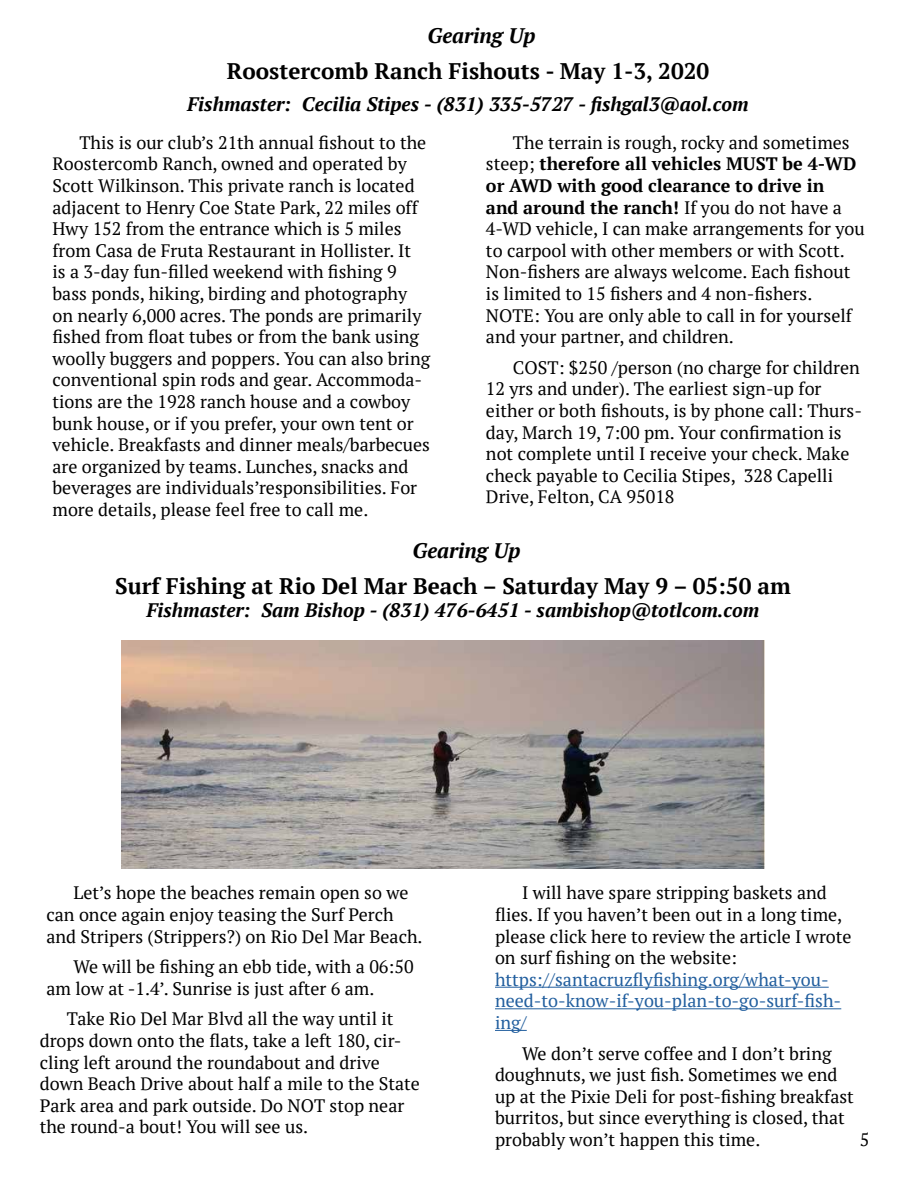
<style>
.page{position:relative;width:918px;height:1188px;background:#fff}
.page>*{position:absolute;margin:0;border:0;box-sizing:border-box;transform-origin:0 0}
.t1{font:700 22.5px "PT Serif";color:#000}
.t2{font:italic 700 21px "PT Serif";color:#000}
.t3{font:italic 700 19.5px "PT Serif";color:#000}
.t4{font:18px/21.6px "PT Serif";color:#000}
.t5{font:18px/21.6px "PT Serif";color:#215e9e}
.s1{font-weight:700}
</style>
<div class="page">
<img style="left:121px;top:640px;width:644px;height:229px">
<hr style="left:495px;top:987px;width:334px;height:1px;background:#215e9e">
<hr style="left:495px;top:1008px;width:346px;height:1px;background:#215e9e">
<hr style="left:495px;top:1030px;width:32px;height:1px;background:#215e9e">
<p class="t2" style="left:427px;top:22px;width:110px">Gearing Up</p>
<p class="t1" style="left:227px;top:56px;width:484px">Roostercomb Ranch Fishouts - May 1-3, 2020</p>
<p class="t3" style="left:187px;top:92px;width:563px">Fishmaster: Cecilia Stipes - (831) 335-5727 - fishgal3@aol.com</p>
<p class="t4" style="left:52px;top:131px;width:379px;text-indent:27px">This is our club’s 21th annual fishout to the Roostercomb Ranch, owned and operated by Scott Wilkinson. This private ranch is located adjacent to Henry Coe State Park, 22 miles off Hwy 152 from the entrance which is 5 miles from Casa de Fruta Restaurant in Hollister. It<br>is a 3-day fun-filled weekend with fishing 9 bass ponds, hiking, birding and photography on nearly 6,000 acres. The ponds are primarily fished from float tubes or from the bank using woolly buggers and poppers. You can also bring conventional spin rods and gear. Accommoda&shy;tions are the 1928 ranch house and a cowboy bunk house, or if you prefer, your own tent or vehicle. Breakfasts and dinner meals/barbecues are organized by teams. Lunches, snacks and beverages are individuals’responsibilities. For more details, please feel free to call me.</p>
<p class="t4" style="left:486px;top:131px;width:380px;text-indent:27px">The terrain is rough, rocky and sometimes steep; <span class="s1">therefore all vehicles MUST be 4-WD or AWD with good clearance to drive in<br>and around the ranch!</span> If you do not have a 4-WD vehicle, I can make arrangements for you to carpool with other members or with Scott.<br>Non-fishers are always welcome. Each fishout is limited to 15 fishers and 4 non-fishers.<br>NOTE: You are only able to call in for yourself and your partner, and children.</p>
<p class="t4" style="left:486px;top:356px;width:377px;text-indent:27px">COST: $250 /person (no charge for children 12 yrs and under). The earliest sign-up for either or both fishouts, is by phone call: Thurs&shy;day, March 19, 7:00 pm. Your confirmation is not complete until I receive your check. Make check payable to Cecilia Stipes, 328 Capelli Drive, Felton, CA 95018</p>
<p class="t2" style="left:412px;top:537px;width:110px">Gearing Up</p>
<p class="t1" style="left:115px;top:571px;width:677px">Surf Fishing at Rio Del Mar Beach – Saturday May 9 – 05:50 am</p>
<p class="t3" style="left:146px;top:597px;width:615px">Fishmaster: Sam Bishop - (831) 476-6451 - sambishop@totlcom.com</p>
<p class="t4" style="left:46px;top:882px;width:378px;text-indent:27px">Let’s hope the beaches remain open so we can once again enjoy teasing the Surf Perch and Stripers (Strippers?) on Rio Del Mar Beach.</p>
<p class="t4" style="left:46px;top:956px;width:369px;text-indent:27px">We will be fishing an ebb tide, with a 06:50 am low at -1.4’. Sunrise is just after 6 am.</p>
<p class="t4" style="left:40px;top:1008px;width:382px;text-indent:27px">Take Rio Del Mar Blvd all the way until it drops down onto the flats, take a left 180, cir&shy;cling left around the roundabout and drive down Beach Drive about half a mile to the State Park area and park outside. Do NOT stop near the round-a bout! You will see us.</p>
<p class="t4" style="left:495px;top:882px;width:358px;text-indent:27px">I will have spare stripping baskets and flies. If you haven’t been out in a long time, please click here to review the article I wrote on surf fishing on the website:</p>
<p class="t5" style="left:495px;top:968px;width:348px">https://santacruzflyfishing.org/what-you&shy;need-to-know-if-you-plan-to-go-surf-fish&shy;ing/</p>
<p class="t4" style="left:495px;top:1042px;width:360px;text-indent:27px">We don’t serve coffee and I don’t bring doughnuts, we just fish. Sometimes we end up at the Pixie Deli for post-fishing breakfast burritos, but since everything is closed, that probably won’t happen this time.</p>
<p class="t4" style="left:860px;top:1129px;width:11px">5</p>
</div>
